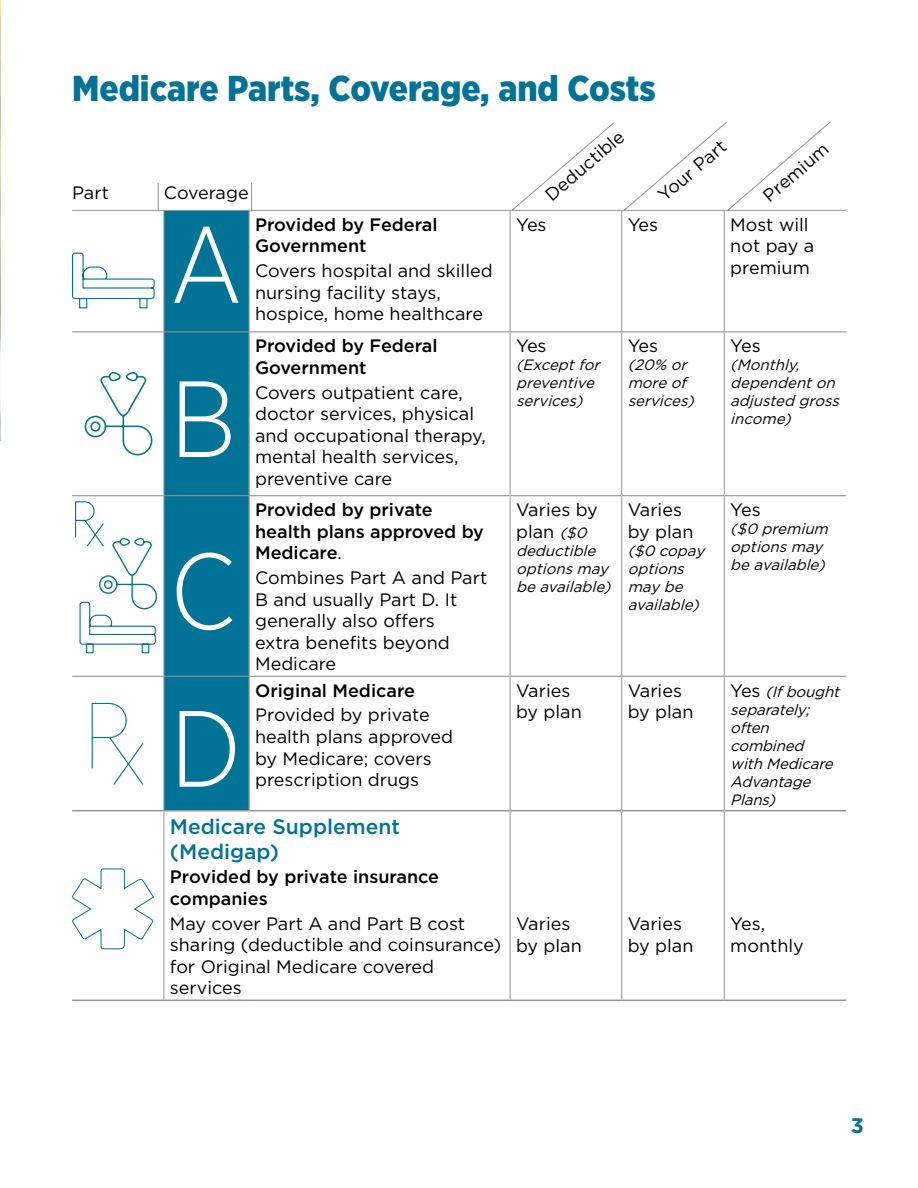
<style>
.page{position:relative;width:918px;height:1188px;background:#fff}
.page>*{position:absolute;margin:0;border:0;box-sizing:border-box;transform-origin:0 0}
.t1{font:300 108px "Gotham Narrow";color:#fff}
.t2{font:900 36px "Gotham Narrow";color:#007396}
.t3{font:500 21px/25.2px "Gotham";color:#007396}
.t4{font:700 21px "Gotham";color:#007396}
.t5{font:18px/21.6px "Gotham";color:#000}
.t6{font:500 18px/21.6px "Gotham";color:#000}
.t7{font:italic 15px/18px "Gotham";color:#000}
.s1{font-weight:400}
.s2{font-style:italic;font-size:15px}
.s3{font-style:normal;font-size:18px}
</style>
<div class="page">
<svg style="left:0;top:0;width:1px;height:441px"></svg>
<div style="left:165px;top:211px;width:84px;height:599px;background:#007396"></div>
<hr style="left:72px;top:331px;width:92px;height:1px;background:#939598">
<hr style="left:164px;top:331px;width:85px;height:1px;background:#939598">
<hr style="left:249px;top:331px;width:261px;height:1px;background:#939598">
<hr style="left:249px;top:332px;width:1px;height:163px;background:#939598">
<hr style="left:510px;top:331px;width:111px;height:1px;background:#939598">
<hr style="left:622px;top:331px;width:102px;height:1px;background:#939598">
<hr style="left:725px;top:331px;width:121px;height:1px;background:#939598">
<hr style="left:72px;top:495px;width:92px;height:1px;background:#939598">
<hr style="left:164px;top:495px;width:85px;height:1px;background:#939598">
<hr style="left:249px;top:495px;width:261px;height:1px;background:#939598">
<hr style="left:249px;top:496px;width:1px;height:180px;background:#939598">
<hr style="left:510px;top:495px;width:111px;height:1px;background:#939598">
<hr style="left:622px;top:495px;width:102px;height:1px;background:#939598">
<hr style="left:725px;top:495px;width:121px;height:1px;background:#939598">
<hr style="left:72px;top:676px;width:92px;height:1px;background:#939598">
<hr style="left:164px;top:676px;width:85px;height:1px;background:#939598">
<hr style="left:249px;top:676px;width:261px;height:1px;background:#939598">
<hr style="left:249px;top:677px;width:1px;height:133px;background:#939598">
<hr style="left:510px;top:676px;width:111px;height:1px;background:#939598">
<hr style="left:622px;top:676px;width:102px;height:1px;background:#939598">
<hr style="left:725px;top:676px;width:121px;height:1px;background:#939598">
<hr style="left:72px;top:210px;width:92px;height:1px;background:#939598">
<hr style="left:164px;top:210px;width:85px;height:1px;background:#939598">
<hr style="left:249px;top:210px;width:261px;height:1px;background:#939598">
<hr style="left:510px;top:210px;width:112px;height:1px;background:#939598">
<hr style="left:622px;top:210px;width:102px;height:1px;background:#939598">
<hr style="left:724px;top:210px;width:122px;height:1px;background:#939598">
<hr style="left:72px;top:810px;width:92px;height:1px;background:#939598">
<hr style="left:164px;top:810px;width:85px;height:1px;background:#939598">
<hr style="left:249px;top:810px;width:261px;height:1px;background:#939598">
<hr style="left:510px;top:810px;width:111px;height:1px;background:#939598">
<hr style="left:622px;top:810px;width:102px;height:1px;background:#939598">
<hr style="left:725px;top:810px;width:121px;height:1px;background:#939598">
<hr style="left:72px;top:1000px;width:92px;height:1px;background:#939598">
<hr style="left:164px;top:1000px;width:85px;height:1px;background:#939598">
<hr style="left:249px;top:1000px;width:261px;height:1px;background:#939598">
<hr style="left:510px;top:1000px;width:112px;height:1px;background:#939598">
<hr style="left:622px;top:1000px;width:102px;height:1px;background:#939598">
<hr style="left:724px;top:1000px;width:122px;height:1px;background:#939598">
<hr style="left:621px;top:211px;width:1px;height:121px;background:#939598">
<hr style="left:724px;top:211px;width:1px;height:121px;background:#939598">
<hr style="left:510px;top:332px;width:1px;height:164px;background:#939598">
<hr style="left:621px;top:332px;width:1px;height:164px;background:#939598">
<hr style="left:724px;top:332px;width:1px;height:164px;background:#939598">
<hr style="left:510px;top:496px;width:1px;height:180px;background:#939598">
<hr style="left:621px;top:496px;width:1px;height:180px;background:#939598">
<hr style="left:724px;top:496px;width:1px;height:180px;background:#939598">
<hr style="left:510px;top:676px;width:1px;height:135px;background:#939598">
<hr style="left:621px;top:676px;width:1px;height:135px;background:#939598">
<hr style="left:724px;top:676px;width:1px;height:135px;background:#939598">
<hr style="left:510px;top:811px;width:1px;height:189px;background:#939598">
<hr style="left:621px;top:811px;width:1px;height:189px;background:#939598">
<hr style="left:724px;top:811px;width:1px;height:189px;background:#939598">
<hr style="left:510px;top:211px;width:1px;height:121px;background:#939598">
<hr style="left:164px;top:211px;width:1px;height:121px;background:#939598">
<hr style="left:249px;top:211px;width:1px;height:120px;background:#939598">
<hr style="left:164px;top:332px;width:1px;height:164px;background:#939598">
<hr style="left:164px;top:496px;width:1px;height:180px;background:#939598">
<hr style="left:164px;top:676px;width:1px;height:135px;background:#939598">
<hr style="left:164px;top:811px;width:1px;height:189px;background:#939598">
<svg style="left:91px;top:702px;width:53px;height:83px"></svg>
<svg style="left:510px;top:122px;width:105px;height:90px"></svg>
<svg style="left:623px;top:122px;width:208px;height:89px"></svg>
<svg style="left:158px;top:183px;width:1px;height:29px"></svg>
<svg style="left:251px;top:183px;width:1px;height:29px"></svg>
<svg style="left:72px;top:868px;width:82px;height:82px"></svg>
<svg style="left:84px;top:372px;width:69px;height:84px"></svg>
<svg style="left:75px;top:501px;width:83px;height:153px"></svg>
<svg style="left:72px;top:252px;width:83px;height:57px"></svg>
<h2 class="t2" style="left:72px;top:64px;width:585px">Medicare Parts, Coverage, and Costs</h2>
<p class="t5" style="left:72px;top:181px;width:38px">Part</p>
<p class="t5" style="left:164px;top:181px;width:86px">Coverage</p>
<h1 class="t1" style="left:170px;top:199px;width:74px">A</h1>
<p class="t6" style="left:255px;top:213px;width:184px">Provided by Federal<br>Government</p>
<p class="t5" style="left:255px;top:259px;width:239px">Covers hospital and skilled nursing facility stays, hospice, home healthcare</p>
<h1 class="t1" style="left:170px;top:353px;width:68px">B</h1>
<h1 class="t1" style="left:170px;top:525px;width:68px">C</h1>
<h1 class="t1" style="left:170px;top:683px;width:73px">D</h1>
<p class="t6" style="left:255px;top:335px;width:184px">Provided by Federal<br>Government</p>
<p class="t5" style="left:255px;top:381px;width:232px">Covers outpatient care, doctor services, physical and occupational therapy, mental health services, preventive care</p>
<p class="t6" style="left:255px;top:499px;width:230px">Provided by private health plans approved by<br>Medicare<span class="s1">.</span></p>
<p class="t5" style="left:255px;top:566px;width:234px">Combines Part A and Part<br>B and usually Part D. It generally also offers<br>extra benefits beyond<br>Medicare</p>
<p class="t6" style="left:255px;top:679px;width:161px">Original Medicare</p>
<p class="t5" style="left:255px;top:704px;width:200px">Provided by private health plans approved by Medicare; covers prescription drugs</p>
<p class="t5" style="left:540px;top:188px;width:99px;rotate:-40deg">Deductible</p>
<p class="t5" style="left:653px;top:189px;width:85px;rotate:-40deg">Your Part</p>
<p class="t5" style="left:758px;top:189px;width:81px;rotate:-40deg">Premium</p>
<p class="t5" style="left:516px;top:213px;width:32px">Yes</p>
<p class="t5" style="left:628px;top:213px;width:32px">Yes</p>
<p class="t5" style="left:730px;top:213px;width:85px">Most will not pay a premium</p>
<p class="t5" style="left:516px;top:335px;width:32px">Yes</p>
<p class="t7" style="left:516px;top:356px;width:90px">(Exceptfor preventive services)</p>
<p class="t5" style="left:628px;top:335px;width:32px">Yes</p>
<p class="t7" style="left:628px;top:356px;width:73px">(20% or moreof services)</p>
<p class="t5" style="left:730px;top:335px;width:32px">Yes</p>
<p class="t7" style="left:730px;top:356px;width:115px">(Monthly, dependenton adjusted gross income)</p>
<p class="t5" style="left:516px;top:499px;width:83px">Varies by plan <span class="s2">($0</span></p>
<p class="t7" style="left:516px;top:541px;width:101px">deductible optionsmay beavailable)</p>
<p class="t5" style="left:628px;top:499px;width:67px">Varies by plan</p>
<p class="t7" style="left:628px;top:541px;width:83px">($0 copay options maybe available)</p>
<p class="t5" style="left:730px;top:499px;width:32px">Yes</p>
<p class="t7" style="left:730px;top:519px;width:104px">($0 premium optionsmay beavailable)</p>
<p class="t5" style="left:516px;top:679px;width:67px">Varies by plan</p>
<p class="t5" style="left:628px;top:679px;width:67px">Varies by plan</p>
<p class="t7" style="left:730px;top:682px;width:115px"><span class="s3">Ye s</span> (Ifbought separately; often combined withMedicare<br>Advantage<br>Plans)</p>
<p class="t3" style="left:170px;top:813px;width:232px">Medicare Supplement (Medigap)</p>
<p class="t6" style="left:170px;top:866px;width:271px">Provided by private insurance companies</p>
<p class="t5" style="left:170px;top:912px;width:333px">May cover Part A and Part B cost sharing (deductible and coinsurance) for Original Medicare covered services</p>
<p class="t5" style="left:516px;top:913px;width:67px">Varies by plan</p>
<p class="t5" style="left:628px;top:913px;width:67px">Varies by plan</p>
<p class="t5" style="left:730px;top:913px;width:75px">Yes, monthly</p>
<p class="t4" style="left:851px;top:1114px;width:15px">3</p>
</div>
